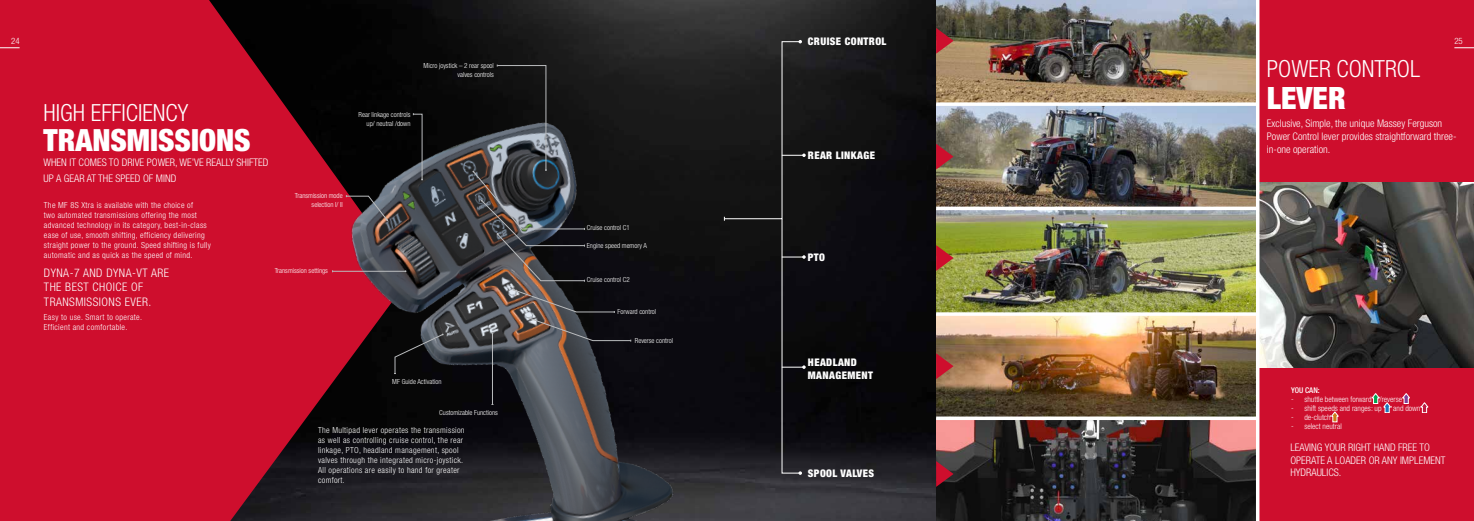
<style>
.page{position:relative;width:1474px;height:521px;background:#fff}
.page>*{position:absolute;margin:0;border:0;box-sizing:border-box;transform-origin:0 0}
.t1{font:900 condensed 30.8px "Helvetica Neue LT Pro";color:#fff}
.t2{font:900 condensed 30.62px "Helvetica Neue LT Pro";color:#fff}
.t3{font:300 condensed 23.62px "Helvetica Neue LT Pro";color:#fff}
.t4{font:300 condensed 11.81px/14.2px "Helvetica Neue LT Pro";letter-spacing:.04em;color:#fff}
.t5{font:300 condensed 10.5px/12.6px "Helvetica Neue LT Pro";color:#fff}
.t6{font:900 condensed 10.5px/12.6px "Helvetica Neue LT Pro";letter-spacing:.04em;color:#fff}
.t7{font:300 condensed 8.75px "Helvetica Neue LT Pro";color:#fff}
.t8{font:300 condensed 8.31px/10px "Helvetica Neue LT Pro";letter-spacing:.04em;color:#fff}
.t9{font:300 condensed 7.88px "Helvetica Neue LT Pro";color:#fff}
.t10{font:500 condensed 7.88px "Helvetica Neue LT Pro";color:#fff}
.t11{font:300 condensed 7px/9.6px "Helvetica Neue LT Pro";color:#fff;text-align:right}
</style>
<div class="page">
<img style="left:421px;top:0;width:515px;height:521px">
<img style="left:936px;top:0;width:319px;height:102px">
<img style="left:936px;top:106px;width:319px;height:101px">
<img style="left:936px;top:210px;width:319px;height:102px">
<img style="left:936px;top:316px;width:319px;height:100px">
<svg style="left:936px;top:420px;width:319px;height:101px;background:#3b2f2f"></svg>
<div style="left:1257px;top:0;width:216px;height:521px;background:#ce0e2d"></div>
<img style="left:1259px;top:183px;width:214px;height:185px">
<div style="left:0;top:295px;width:154px;height:226px;background:#ce0e2d"></div>
<svg style="left:0;top:0;width:421px;height:295px;background:#af0c26"></svg>
<img style="left:154px;top:43px;width:742px;height:478px">
<svg style="left:1402px;top:393px;width:7px;height:11px"></svg>
<svg style="left:1371px;top:393px;width:19px;height:20px"></svg>
<svg style="left:1420px;top:403px;width:7px;height:10px"></svg>
<svg style="left:1331px;top:412px;width:7px;height:10px"></svg>
<svg style="left:936px;top:102px;width:319px;height:4px"></svg>
<svg style="left:936px;top:312px;width:319px;height:4px"></svg>
<svg style="left:936px;top:416px;width:319px;height:4px"></svg>
<svg style="left:723px;top:40px;width:82px;height:435px;background:#161618"></svg>
<svg style="left:1255px;top:0;width:4px;height:521px"></svg>
<hr style="left:492px;top:334px;width:1px;height:70px;background:#babcbe">
<hr style="left:332px;top:271px;width:73px;height:1px;background:#babcbe">
<svg style="left:512px;top:289px;width:119px;height:53px;background:#423b3a"></svg>
<svg style="left:472px;top:65px;width:113px;height:217px;background:#353639"></svg>
<svg style="left:413px;top:113px;width:10px;height:67px"></svg>
<svg style="left:346px;top:195px;width:42px;height:26px"></svg>
<svg style="left:394px;top:334px;width:49px;height:40px;background:#1e2023"></svg>
<svg style="left:936px;top:28px;width:17px;height:26px"></svg>
<svg style="left:936px;top:144px;width:17px;height:25px"></svg>
<svg style="left:936px;top:245px;width:17px;height:26px"></svg>
<svg style="left:936px;top:353px;width:17px;height:26px"></svg>
<svg style="left:936px;top:461px;width:17px;height:26px"></svg>
<svg style="left:0;top:48px;width:20px;height:1px"></svg>
<svg style="left:1454px;top:48px;width:19px;height:1px"></svg>
<p class="t7" style="left:11px;top:36px;width:10px">24</p>
<p class="t7" style="left:1454px;top:35px;width:10px">25</p>
<p class="t6" style="left:808px;top:35px;width:80px">CRUISE CONTROL</p>
<h3 class="t3" style="left:44px;top:99px;width:146px">HIGH EFFICIENCY</h3>
<h2 class="t2" style="left:44px;top:121px;width:208px">TRANSMISSIONS</h2>
<p class="t5" style="left:44px;top:155px;width:226px;line-height:15.8px">WHEN IT COMES TO DRIVE POWER, WE’VE REALLY SHIFTED<br>UP A GEAR AT THE SPEED OF MIND</p>
<p class="t8" style="left:44px;top:200px;width:168px">The MF 8S Xtra is available with the choice of<br>two automated transmissions offering the most advanced technology in its category, best-in-class ease of use, smooth shifting, efficiency delivering straight power to the ground. Speed shifting is fully automatic and as quick as the speed of mind.</p>
<h3 class="t4" style="left:44px;top:266px;width:127px">DYNA-7 AND DYNA-VT ARE<br>THE BEST CHOICE OF<br>TRANSMISSIONS EVER.</h3>
<p class="t8" style="left:44px;top:312px;width:100px">Easy to use. Smart to operate.<br>Efficient and comfortable.</p>
<p class="t11" style="left:295px;top:192px;width:49px;line-height:8.4px">Transmission mode selection I/ II</p>
<p class="t11" style="left:275px;top:265px;width:55px">Transmission settings</p>
<p class="t11" style="left:423px;top:60px;width:72px">Micro joystick – 2 rear spool valves controls</p>
<p class="t11" style="left:358px;top:109px;width:53px">Rear linkage controls up/ neutral /down</p>
<p class="t11" style="left:392px;top:376px;width:51px">MF Guide Activation</p>
<p class="t11" style="left:439px;top:408px;width:60px">Customizable Functions</p>
<p class="t8" style="left:318px;top:425px;width:148px">The Multipad lever operates the transmission as well as controlling cruise control, the rear linkage, PTO, headland management, spool valves through the integrated micro-joystick.<br>All operations are easily to hand for greater comfort.</p>
<p class="t11" style="left:587px;top:223px;width:44px">Cruise control C1</p>
<p class="t11" style="left:587px;top:241px;width:62px">Engine speed memory A</p>
<p class="t11" style="left:587px;top:275px;width:44px">Cruise control C2</p>
<p class="t11" style="left:617px;top:307px;width:40px">Forward control</p>
<p class="t11" style="left:635px;top:335px;width:40px">Reverse control</p>
<p class="t6" style="left:808px;top:149px;width:69px">REAR LINKAGE</p>
<p class="t6" style="left:808px;top:251px;width:19px">PTO</p>
<p class="t6" style="left:808px;top:356px;width:66px">HEADLAND<br>MANAGEMENT</p>
<p class="t6" style="left:808px;top:467px;width:68px">SPOOL VALVES</p>
<h3 class="t3" style="left:1266px;top:55px;width:155px">POWER CONTROL</h3>
<h1 class="t1" style="left:1266px;top:79px;width:80px">LEVER</h1>
<p class="t5" style="left:1266px;top:117px;width:191px">Exclusive, Simple, the unique Massey Ferguson<br>Power Control lever provides straightforward three&shy;in-one operation.</p>
<p class="t10" style="left:1291px;top:385px;width:30px">YOU CAN:</p>
<p class="t9" style="left:1291px;top:394px;width:112px">- shuttle between forward /reverse</p>
<p class="t9" style="left:1291px;top:404px;width:92px">- shift speeds and ranges: up</p>
<p class="t9" style="left:1393px;top:404px;width:29px">and down</p>
<p class="t9" style="left:1291px;top:413px;width:41px">- de-clutch</p>
<p class="t9" style="left:1291px;top:422px;width:52px">- select neutral</p>
<p class="t5" style="left:1290px;top:441px;width:157px">LEAVING YOUR RIGHT HAND FREE TO<br>OPERATE A LOADER OR ANY IMPLEMENT<br>HYDRAULICS.</p>
</div>
